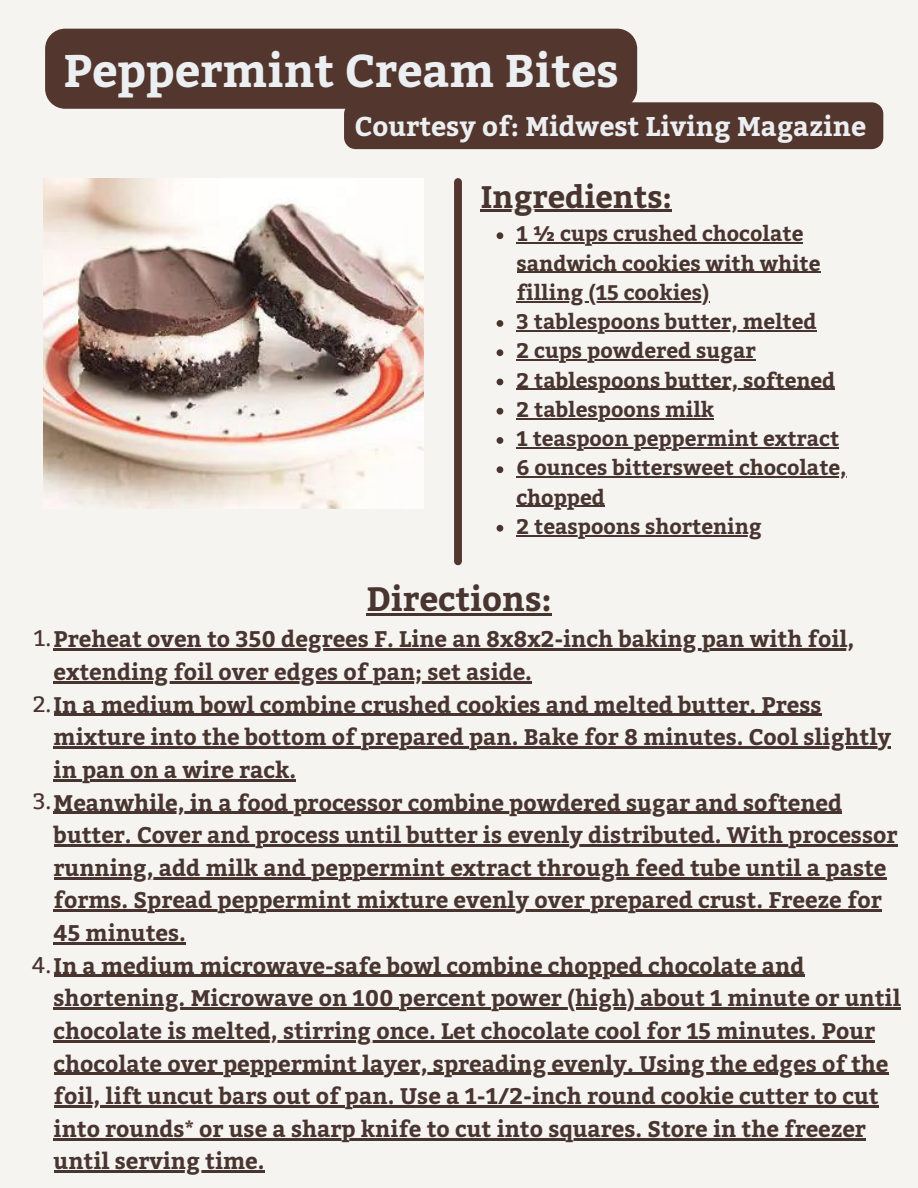
<style>
.page{position:relative;width:918px;height:1188px;background:#f6f4f1}
.page>*{position:absolute;margin:0;border:0;box-sizing:border-box;transform-origin:0 0}
.t1{font:700 45.6px "Bitter";color:#eceff1}
.t2{font:700 33.75px "Bitter";color:#483530}
.t3{font:700 31.05px "Bitter";color:#483530}
.t4{font:700 27px "Bitter";color:#eceff1}
.t5{font:700 22.5px/32.7px "Bitter";color:#483530}
.t6{font:700 21px/29.2px "Bitter";color:#483530}
.s1{font-weight:400}
</style>
<div class="page">
<div style="left:454px;top:182px;width:8px;height:379px;background:#53372e"></div>
<img style="left:44px;top:178px;width:380px;height:331px">
<hr style="left:481px;top:210px;width:191px;height:2px;background:#483530">
<svg style="left:497px;top:232px;width:6px;height:7px"></svg>
<hr style="left:517px;top:242px;width:286px;height:2px;background:#483530">
<hr style="left:517px;top:272px;width:303px;height:1px;background:#483530">
<hr style="left:517px;top:301px;width:193px;height:1px;background:#483530">
<svg style="left:497px;top:320px;width:6px;height:7px"></svg>
<hr style="left:517px;top:330px;width:300px;height:1px;background:#483530">
<svg style="left:497px;top:349px;width:6px;height:7px"></svg>
<hr style="left:517px;top:359px;width:239px;height:2px;background:#483530">
<svg style="left:497px;top:379px;width:6px;height:6px"></svg>
<hr style="left:517px;top:389px;width:318px;height:1px;background:#483530">
<svg style="left:497px;top:408px;width:6px;height:7px"></svg>
<hr style="left:517px;top:418px;width:197px;height:1px;background:#483530">
<svg style="left:497px;top:437px;width:6px;height:7px"></svg>
<hr style="left:517px;top:447px;width:322px;height:1px;background:#483530">
<svg style="left:497px;top:466px;width:6px;height:7px"></svg>
<hr style="left:517px;top:476px;width:330px;height:2px;background:#483530">
<hr style="left:517px;top:506px;width:88px;height:1px;background:#483530">
<svg style="left:497px;top:525px;width:6px;height:7px"></svg>
<hr style="left:517px;top:535px;width:245px;height:1px;background:#483530">
<hr style="left:366px;top:614px;width:186px;height:2px;background:#483530">
<hr style="left:54px;top:649px;width:800px;height:2px;background:#483530">
<hr style="left:54px;top:681px;width:478px;height:2px;background:#483530">
<hr style="left:54px;top:714px;width:767px;height:2px;background:#483530">
<hr style="left:54px;top:746px;width:837px;height:3px;background:#483530">
<hr style="left:54px;top:779px;width:242px;height:2px;background:#483530">
<hr style="left:54px;top:812px;width:788px;height:2px;background:#483530">
<hr style="left:54px;top:844px;width:843px;height:3px;background:#483530">
<hr style="left:54px;top:877px;width:833px;height:2px;background:#483530">
<hr style="left:54px;top:910px;width:828px;height:2px;background:#483530">
<hr style="left:54px;top:942px;width:132px;height:2px;background:#483530">
<hr style="left:54px;top:975px;width:751px;height:2px;background:#483530">
<hr style="left:54px;top:1007px;width:847px;height:3px;background:#483530">
<hr style="left:54px;top:1040px;width:821px;height:2px;background:#483530">
<hr style="left:54px;top:1073px;width:834px;height:2px;background:#483530">
<hr style="left:54px;top:1105px;width:825px;height:3px;background:#483530">
<hr style="left:54px;top:1138px;width:812px;height:2px;background:#483530">
<hr style="left:54px;top:1171px;width:211px;height:2px;background:#483530">
<div style="left:45px;top:29px;width:592px;height:80px;background:#53372e"></div>
<div style="left:344px;top:102px;width:539px;height:47px;background:#53372e"></div>
<p class="t1" style="left:63px;top:38px;width:557px">Peppermint Cream Bites</p>
<p class="t4" style="left:355px;top:106px;width:513px">Courtesy of: Midwest Living Magazine</p>
<p class="t3" style="left:481px;top:174px;width:193px">Ingredients:</p>
<p class="t6" style="left:517px;top:218px;width:305px">1 ½ cups crushed chocolate sandwich cookies with white filling (15 cookies)</p>
<p class="t6" style="left:517px;top:306px;width:302px">3 tablespoons butter, melted</p>
<p class="t6" style="left:517px;top:335px;width:241px">2 cups powdered sugar</p>
<p class="t6" style="left:517px;top:364px;width:320px">2 tablespoons butter, softened</p>
<p class="t6" style="left:517px;top:394px;width:199px">2 tablespoons milk</p>
<p class="t6" style="left:517px;top:423px;width:324px">1 teaspoon peppermint extract</p>
<p class="t6" style="left:517px;top:452px;width:332px">6 ounces bittersweet chocolate, chopped</p>
<p class="t6" style="left:517px;top:511px;width:247px">2 teaspoons shortening</p>
<p class="t2" style="left:366px;top:575px;width:187px">Directions:</p>
<p class="t5" style="left:54px;top:622px;width:802px;text-indent:-20px"><span class="s1">1.</span>Preheat oven to 350 degrees F. Line an 8x8x2-inch baking pan with foil, extending foil over edges of pan; set aside.</p>
<p class="t5" style="left:54px;top:687px;width:839px;text-indent:-21px"><span class="s1">2.</span>In a medium bowl combine crushed cookies and melted butter. Press mixture into the bottom of prepared pan. Bake for 8 minutes. Cool slightly in pan on a wire rack.</p>
<p class="t5" style="left:54px;top:785px;width:845px;text-indent:-20px"><span class="s1">3.</span>Meanwhile, in a food processor combine powdered sugar and softened butter. Cover and process until butter is evenly distributed. With processor running, add milk and peppermint extract through feed tube until a paste forms. Spread peppermint mixture evenly over prepared crust. Freeze for 45 minutes.</p>
<p class="t5" style="left:54px;top:948px;width:849px;text-indent:-22px"><span class="s1">4.</span>In a medium microwave-safe bowl combine chopped chocolate and shortening. Microwave on 100 percent power (high) about 1 minute or until chocolate is melted, stirring once. Let chocolate cool for 15 minutes. Pour chocolate over peppermint layer, spreading evenly. Using the edges of the foil, lift uncut bars out of pan. Use a 1-1/2-inch round cookie cutter to cut into rounds* or use a sharp knife to cut into squares. Store in the freezer until serving time.</p>
</div>
